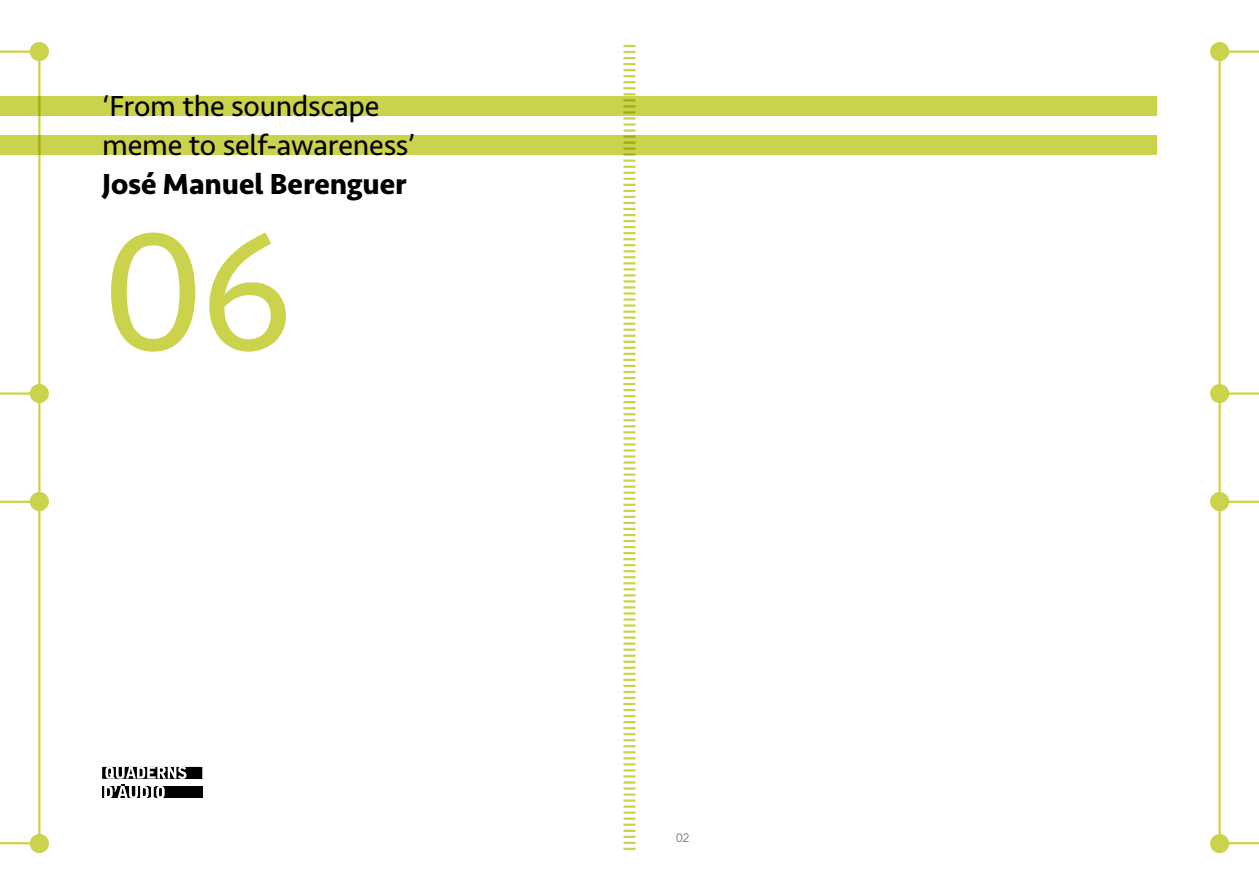
<style>
.page{position:relative;width:1259px;height:893px;background:#fff}
.page>*{position:absolute;margin:0;border:0;box-sizing:border-box;transform-origin:0 0}
.t1{font:172.5px "Seravek";color:#cbd24b}
.t2{font:30px/39px "Seravek";letter-spacing:-.005em;color:#000}
.t3{font:700 30px "Seravek";letter-spacing:-.005em;color:#000}
.t4{font:12px "Avenir LT Std";color:#707172}
</style>
<div class="page">
<div style="left:0;top:96px;width:1157px;height:20px;background:#cbd24b"></div>
<div style="left:0;top:135px;width:1157px;height:20px;background:#cbd24b"></div>
<svg style="left:623px;top:45px;width:12px;height:805px"></svg>
<hr style="left:1218px;top:51px;width:2px;height:799px;background:#cbd24b">
<hr style="left:1228px;top:51px;width:31px;height:2px;background:#cbd24b">
<hr style="left:1228px;top:392px;width:31px;height:3px;background:#cbd24b">
<hr style="left:1228px;top:501px;width:31px;height:2px;background:#cbd24b">
<hr style="left:1228px;top:842px;width:31px;height:2px;background:#cbd24b">
<div style="left:1210px;top:43px;width:18px;height:17px;background:#cbd24b;border-radius:50%"></div>
<div style="left:1210px;top:42px;width:19px;height:19px;border:2px solid #cbd24b;border-radius:50%"></div>
<div style="left:1210px;top:385px;width:18px;height:17px;background:#cbd24b;border-radius:50%"></div>
<div style="left:1210px;top:384px;width:19px;height:19px;border:2px solid #cbd24b;border-radius:50%"></div>
<div style="left:1210px;top:493px;width:18px;height:17px;background:#cbd24b;border-radius:50%"></div>
<div style="left:1210px;top:492px;width:19px;height:19px;border:2px solid #cbd24b;border-radius:50%"></div>
<div style="left:1210px;top:835px;width:18px;height:17px;background:#cbd24b;border-radius:50%"></div>
<div style="left:1210px;top:834px;width:19px;height:19px;border:2px solid #cbd24b;border-radius:50%"></div>
<hr style="left:38px;top:51px;width:2px;height:799px;background:#cbd24b">
<hr style="left:0;top:51px;width:30px;height:2px;background:#cbd24b">
<hr style="left:0;top:392px;width:30px;height:3px;background:#cbd24b">
<hr style="left:0;top:501px;width:30px;height:2px;background:#cbd24b">
<hr style="left:0;top:842px;width:30px;height:2px;background:#cbd24b">
<div style="left:31px;top:43px;width:17px;height:17px;background:#cbd24b;border-radius:50%"></div>
<div style="left:30px;top:42px;width:19px;height:19px;border:2px solid #cbd24b;border-radius:50%"></div>
<div style="left:31px;top:385px;width:17px;height:17px;background:#cbd24b;border-radius:50%"></div>
<div style="left:30px;top:384px;width:19px;height:19px;border:2px solid #cbd24b;border-radius:50%"></div>
<div style="left:31px;top:493px;width:17px;height:17px;background:#cbd24b;border-radius:50%"></div>
<div style="left:30px;top:492px;width:19px;height:19px;border:2px solid #cbd24b;border-radius:50%"></div>
<div style="left:31px;top:835px;width:17px;height:17px;background:#cbd24b;border-radius:50%"></div>
<div style="left:30px;top:834px;width:19px;height:19px;border:2px solid #cbd24b;border-radius:50%"></div>
<div style="left:102px;top:767px;width:100px;height:12px;background:#000"></div>
<svg style="left:105px;top:767px;width:81px;height:12px"></svg>
<div style="left:102px;top:786px;width:100px;height:12px;background:#000"></div>
<svg style="left:104px;top:785px;width:61px;height:13px"></svg>
<p class="t2" style="left:102px;top:86px;width:314px">‘From the soundscape meme to self-awareness’</p>
<p class="t3" style="left:102px;top:160px;width:306px">José Manuel Berenguer</p>
<h1 class="t1" style="left:102px;top:159px;width:194px">06</h1>
<p class="t4" style="left:676px;top:831px;width:15px">02</p>
</div>
